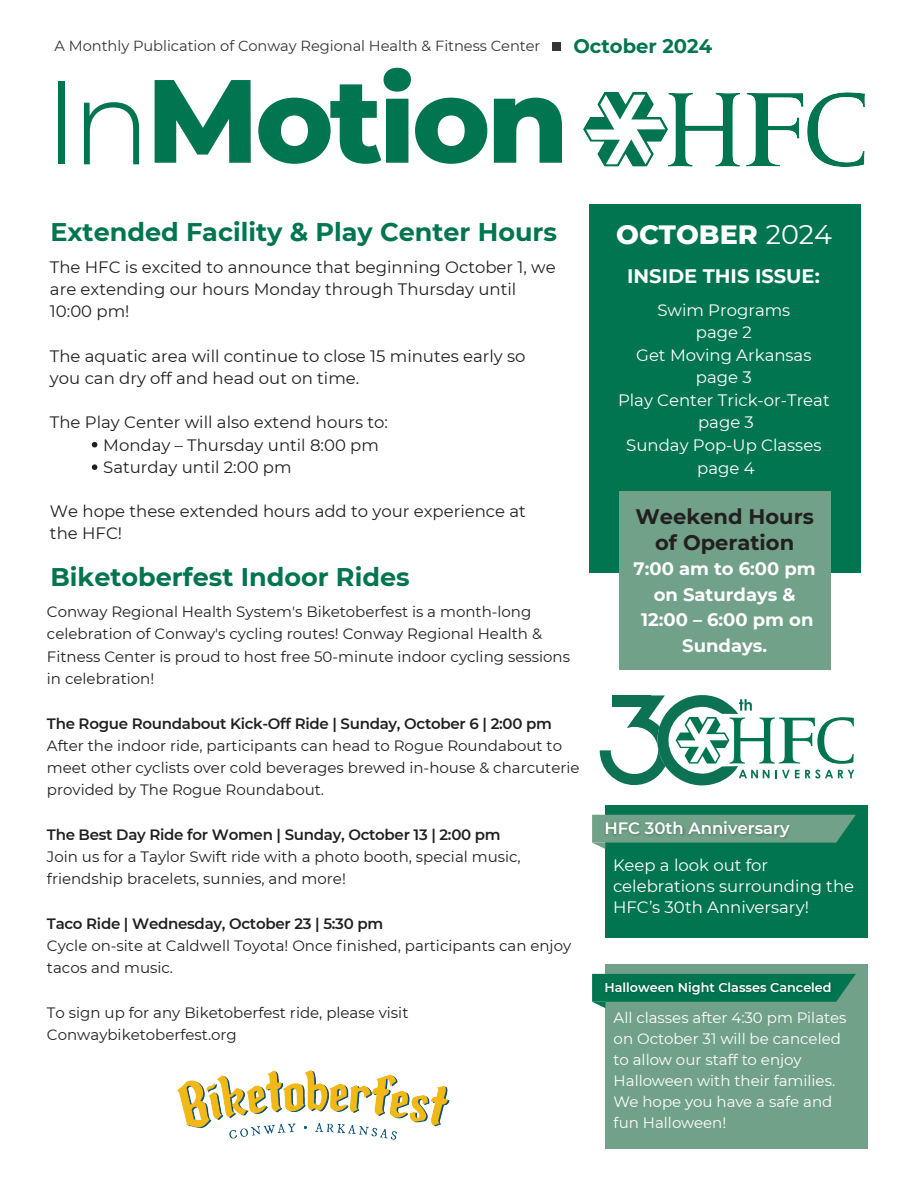
<style>
.page{position:relative;width:918px;height:1188px;background:#fff}
.page>*{position:absolute;margin:0;border:0;box-sizing:border-box;transform-origin:0 0}
.t1{font:800 27px "Montserrat";color:#fff}
.t2{font:700 25.5px "Montserrat";color:#00754f}
.t3{font:700 21px/25.5px "Montserrat";color:#231f20;text-align:center}
.t4{font:700 19.5px "Montserrat";color:#fff}
.t5{font:700 19.5px "Montserrat";color:#00754f}
.t6{font:700 18px/25.5px "Montserrat";color:#fff;text-align:center}
.t7{font:16.5px/22.2px "Montserrat";color:#231f20}
.t8{font:16.5px/22.5px "Montserrat";color:#fff;text-align:center}
.t9{font:600 16.5px "Montserrat";color:#fff}
.t10{font:15px/22.2px "Montserrat";color:#231f20}
.t11{font:15px/21px "Montserrat";color:#fff}
.t12{font:600 15px "Montserrat";letter-spacing:-.02em;color:#231f20}
.t13{font:14.7px "Montserrat";letter-spacing:-.005em;color:#363536}
.t14{font:600 12.75px "Montserrat";color:#fff}
.s1{font-weight:400}
</style>
<div class="page">
<img style="left:583px;top:93px;width:281px;height:74px">
<div style="left:591px;top:205px;width:268px;height:366px;background:#00754f"></div>
<div style="left:552px;top:42px;width:8px;height:8px;background:#363536"></div>
<div style="left:58px;top:82px;width:6px;height:82px;background:#00754f"></div>
<svg style="left:84px;top:102px;width:55px;height:62px"></svg>
<svg style="left:155px;top:80px;width:96px;height:83px"></svg>
<svg style="left:258px;top:68px;width:229px;height:96px"></svg>
<svg style="left:494px;top:98px;width:68px;height:65px"></svg>
<div style="left:619px;top:491px;width:211px;height:178px;background:#71a188"></div>
<svg style="left:92px;top:442px;width:5px;height:5px"></svg>
<svg style="left:92px;top:464px;width:5px;height:6px"></svg>
<img style="left:177px;top:1070px;width:273px;height:70px">
<div style="left:605px;top:805px;width:262px;height:133px;background:#00754f"></div>
<svg style="left:592px;top:815px;width:264px;height:34px"></svg>
<img style="left:602px;top:818px;width:226px;height:24px">
<svg style="left:600px;top:695px;width:254px;height:90px"></svg>
<div style="left:605px;top:964px;width:262px;height:184px;background:#71a188"></div>
<svg style="left:592px;top:974px;width:264px;height:34px"></svg>
<img style="left:602px;top:979px;width:249px;height:21px">
<p class="t13" style="left:55px;top:36px;width:487px">A Monthly Publication of Conway Regional Health &amp; Fitness Center</p>
<h3 class="t5" style="left:573px;top:32px;width:140px">October 2024</h3>
<h2 class="t2" style="left:50px;top:213px;width:508px">Extended Facility &amp; Play Center Hours</h2>
<p class="t7" style="left:50px;top:256px;width:507px">The HFC is excited to announce that beginning October 1, we are extending our hours Monday through Thursday until<br>10:00 pm!</p>
<p class="t7" style="left:50px;top:344px;width:477px">The aquatic area will continue to close 15 minutes early so you can dry off and head out on time.</p>
<p class="t7" style="left:103px;top:411px;width:286px;text-indent:-53px">The Play Center will also extend hours to:<br>Monday – Thursday until 8:00 pm<br>Saturday until 2:00 pm</p>
<p class="t7" style="left:50px;top:500px;width:477px">We hope these extended hours add to your experience at the HFC!</p>
<h3 class="t3" style="left:636px;top:503px;width:180px">Weekend Hours of Operation</h3>
<p class="t6" style="left:634px;top:555px;width:184px">7:00 am to 6:00 pm on Saturdays &amp;<br>12:00 – 6:00 pm on<br>Sundays.</p>
<h1 class="t1" style="left:616px;top:215px;width:217px">OCTOBER <span class="s1">2024</span></h1>
<h3 class="t4" style="left:627px;top:262px;width:194px">INSIDE THIS ISSUE:</h3>
<p class="t8" style="left:618px;top:298px;width:213px">Swim Programs<br>page 2<br>Get Moving Arkansas page 3<br>Play Center Trick-or-Treat page 3<br>Sunday Pop-Up Classes page 4</p>
<h2 class="t2" style="left:50px;top:559px;width:361px">Biketoberfest Indoor Rides</h2>
<p class="t10" style="left:47px;top:600px;width:525px">Conway Regional Health System's Biketoberfest is a month-long celebration of Conway's cycling routes! Conway Regional Health &amp; Fitness Center is proud to host free 50-minute indoor cycling sessions in celebration!</p>
<p class="t12" style="left:47px;top:713px;width:506px">The Rogue Roundabout Kick-Off Ride | Sunday, October 6 | 2:00 pm</p>
<p class="t10" style="left:47px;top:734px;width:534px">After the indoor ride, participants can head to Rogue Roundabout to meet other cyclists over cold beverages brewed in-house &amp; charcuterie provided by The Rogue Roundabout.</p>
<p class="t12" style="left:47px;top:824px;width:455px">The Best Day Ride for Women | Sunday, October 13 | 2:00 pm</p>
<p class="t10" style="left:47px;top:845px;width:475px">Join us for a Taylor Swift ride with a photo booth, special music, friendship bracelets, sunnies, and more!</p>
<p class="t12" style="left:47px;top:913px;width:338px">Taco Ride | Wednesday, October 23 | 5:30 pm</p>
<p class="t10" style="left:47px;top:934px;width:526px">Cycle on-site at Caldwell Toyota! Once finished, participants can enjoy tacos and music.</p>
<p class="t10" style="left:47px;top:1001px;width:363px">To sign up for any Biketoberfest ride, please visit<br>Conwaybiketoberfest.org</p>
<p class="t9" style="left:604px;top:817px;width:187px">HFC 30th Anniversary</p>
<p class="t8" style="left:613px;top:854px;width:242px;line-height:21px;text-align:left">Keep a look out for celebrations surrounding the<br>HFC’s 30th Anniversary!</p>
<p class="t14" style="left:604px;top:979px;width:229px">Halloween Night Classes Canceled</p>
<p class="t11" style="left:614px;top:1007px;width:234px">All classes after 4:30 pm Pilates on October 31 will be canceled to allow our staff to enjoy<br>Halloween with their families.<br>We hope you have a safe and fun Halloween!</p>
</div>
